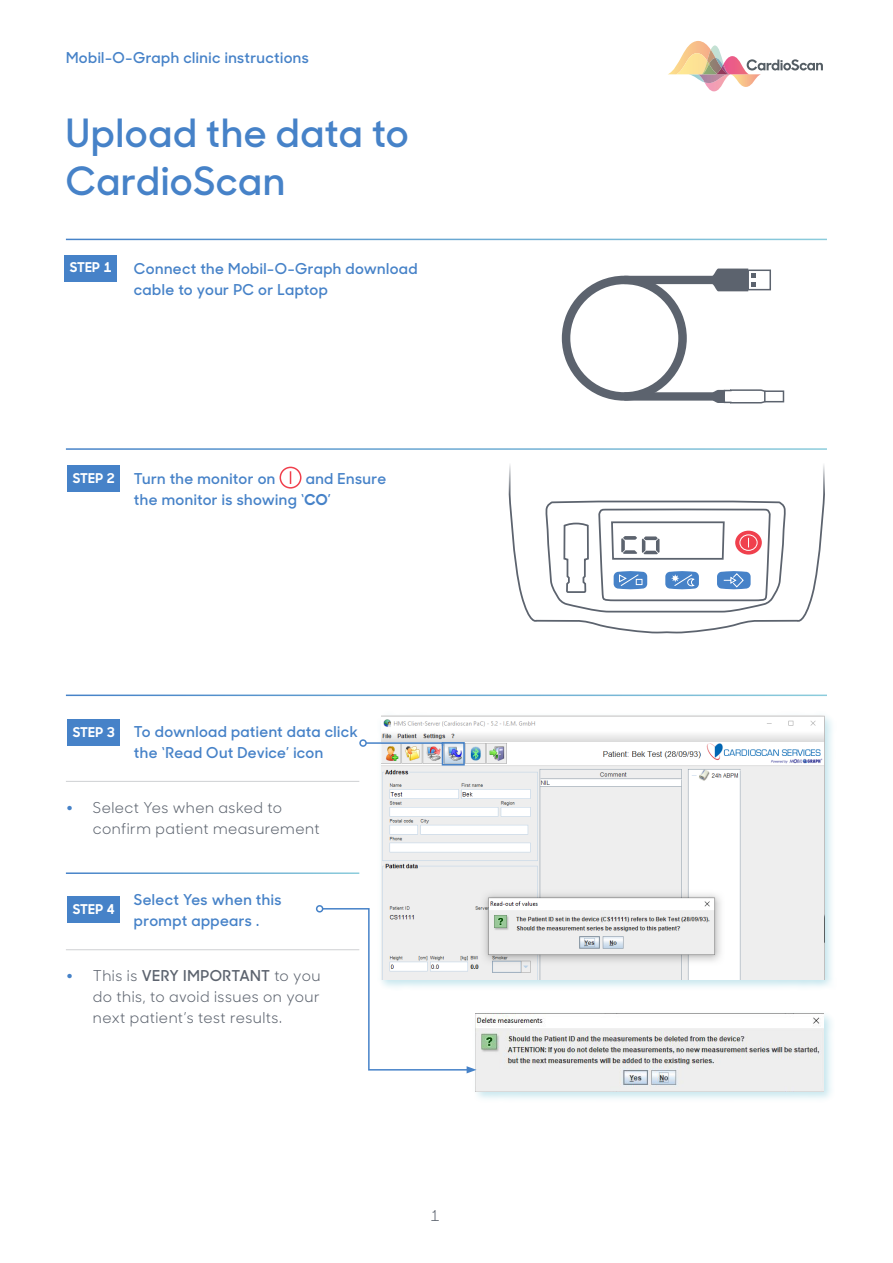
<style>
.page{position:relative;width:893px;height:1263px;background:#fff}
.page>*{position:absolute;margin:0;border:0;box-sizing:border-box;transform-origin:0 0}
.t1{font:600 39px/48px "Sharp Sans Display No 1";letter-spacing:.02em;color:#4682c8}
.t2{font:600 15px/21px "Sharp Sans No 1";letter-spacing:.03em;color:#4682c8}
.t3{font:15px/21px "Sharp Sans No 1";letter-spacing:.03em;color:#5c636e}
.t4{font:700 13.5px "Sharp Sans No 1";letter-spacing:.015em;color:#fff}
.s1{font-weight:700}
.s2{font-weight:700;font-size:19.5px;color:#4682c8}
.s3{font-weight:600}
</style>
<div class="page">
<div style="left:64px;top:255px;width:53px;height:26px;background:#4682c8"></div>
<svg style="left:518px;top:500px;width:298px;height:197px"></svg>
<svg style="left:614px;top:571px;width:137px;height:18px"></svg>
<div style="left:735px;top:531px;width:27px;height:24px;background:#f0404d;border-radius:50%"></div>
<svg style="left:739px;top:534px;width:19px;height:17px"></svg>
<svg style="left:279px;top:466px;width:23px;height:23px"></svg>
<hr style="left:66px;top:781px;width:293px;height:1px;background:#ced0d3">
<hr style="left:66px;top:949px;width:293px;height:1px;background:#ced0d3">
<div style="left:67px;top:466px;width:53px;height:26px;background:#4682c8"></div>
<div style="left:67px;top:719px;width:53px;height:27px;background:#4682c8"></div>
<div style="left:67px;top:896px;width:53px;height:27px;background:#4682c8"></div>
<hr style="left:66px;top:694px;width:761px;height:2px;background:#fff">
<svg style="left:610px;top:520px;width:116px;height:41px"></svg>
<div style="left:377px;top:712px;width:459px;height:279px;background:#8ccddc;opacity:.5"></div>
<img style="left:381px;top:716px;width:444px;height:263px">
<div style="left:472px;top:1010px;width:363px;height:92px;background:#8ccddc;opacity:.5"></div>
<div style="left:442px;top:742px;width:23px;height:23px;border:2px solid #4682c8"></div>
<svg style="left:365px;top:741px;width:79px;height:6px"></svg>
<div style="left:359px;top:739px;width:8px;height:8px;border:2px solid #4682c8;border-radius:50%"></div>
<div style="left:747px;top:270px;width:24px;height:20px;border:2px solid #5c636e"></div>
<svg style="left:562px;top:269px;width:204px;height:135px"></svg>
<div style="left:764px;top:390px;width:20px;height:12px;border:2px solid #5c636e"></div>
<svg style="left:668px;top:41px;width:155px;height:51px"></svg>
<div style="left:316px;top:905px;width:7px;height:7px;border:2px solid #4682c8;border-radius:50%"></div>
<svg style="left:321px;top:907px;width:503px;height:184px"></svg>
<p class="t2" style="left:66px;top:46px;width:244px">Mobil-O-Graph clinic instructions</p>
<h1 class="t1" style="left:66px;top:107px;width:344px">Upload the data to<br>CardioScan</h1>
<p class="t4" style="left:70px;top:257px;width:43px">STEP 1</p>
<p class="t2" style="left:134px;top:257px;width:285px">Connect the Mobil-O-Graph download cable to your PC or Laptop</p>
<p class="t4" style="left:73px;top:468px;width:43px">STEP 2</p>
<p class="t2" style="left:134px;top:467px;width:254px;text-indent:172px">and Ensure the monitor is showing ‘<span class="s1">CO</span>’</p>
<p class="t2" style="left:134px;top:467px;width:143px">Turn the monitor on</p>
<p class="t4" style="left:73px;top:722px;width:43px">STEP 3</p>
<p class="t2" style="left:134px;top:720px;width:225px">To download patient data click the ‘Read Out Device’ icon</p>
<p class="t3" style="left:93px;top:796px;width:228px;text-indent:-27px"><span class="s2">•</span> Select Yes when asked to confirm patient measurement</p>
<p class="t4" style="left:73px;top:899px;width:43px">STEP 4</p>
<p class="t2" style="left:134px;top:888px;width:149px">Select Yes when this prompt appears .</p>
<p class="t3" style="left:93px;top:965px;width:229px;text-align:justify;text-indent:-27px"><span class="s2">•</span> This is <span class="s3">VERY IMPORTANT</span> to you do this, to avoid issues on your next patient’s test results.</p>
<p class="t3" style="left:431px;top:1204px;width:10px">1</p>
</div>
